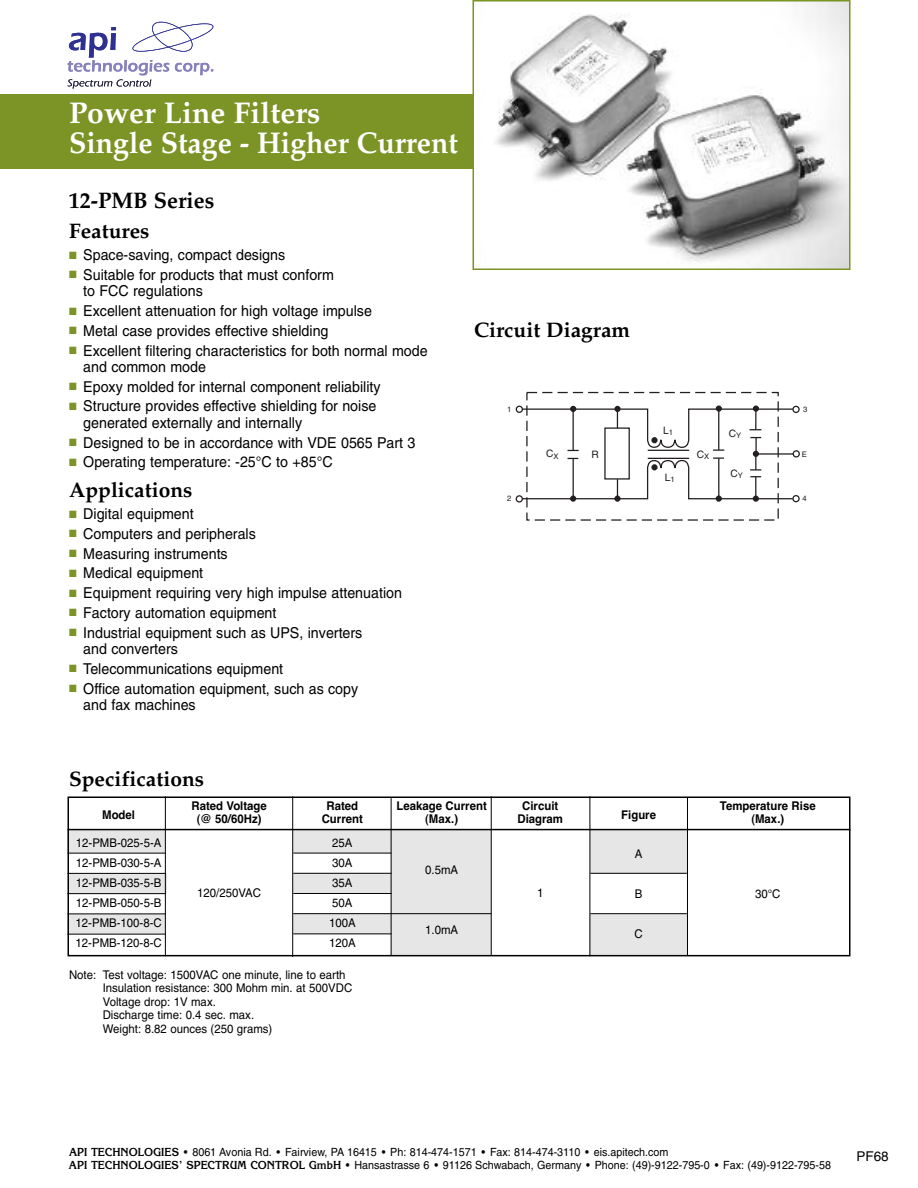
<style>
.page{position:relative;width:918px;height:1188px;background:#fff}
.page>*{position:absolute;margin:0;border:0;box-sizing:border-box;transform-origin:0 0}
.t1{font:700 30px/30px "Palatino";color:#fff}
.t2{font:700 22.5px "Palatino";color:#000}
.t3{font:700 21px "Palatino";color:#000}
.t4{font:15px/16.5px "Helvetica";color:#000;scale:.95 1}
.t5{font:13.5px "Helvetica";color:#000}
.t6{font:12px/20px "Helvetica";color:#000;scale:.95 1}
.t7{font:700 12px/13.5px "Helvetica";color:#000;text-align:center;scale:.95 1}
.t8{font:11.4px/12.8px "Helvetica";color:#000;scale:.95 1}
.t9{font:10.2px "Helvetica";color:#231f20}
.t10{font:7.65px "Helvetica";color:#231f20}
.s1{color:#7b9425}
.s2{font-family:"Korinna";font-weight:700}
</style>
<div class="page">
<svg style="left:68px;top:22px;width:145px;height:67px"></svg>
<div style="left:0;top:94px;width:535px;height:75px;background:#7b9425"></div>
<div style="left:590px;top:830px;width:97px;height:43px;background:#e6e6e6"></div>
<div style="left:391px;top:830px;width:100px;height:125px;background:#e6e6e6"></div>
<div style="left:590px;top:914px;width:97px;height:41px;background:#e6e6e6"></div>
<div style="left:293px;top:830px;width:98px;height:23px;background:#e6e6e6"></div>
<div style="left:293px;top:873px;width:98px;height:21px;background:#e6e6e6"></div>
<div style="left:293px;top:914px;width:98px;height:20px;background:#e6e6e6"></div>
<div style="left:70px;top:873px;width:97px;height:21px;background:#e6e6e6"></div>
<img style="left:475px;top:3px;width:372px;height:264px">
<div style="left:472px;top:0;width:378px;height:270px;border:2px solid #7b9425"></div>
<div style="left:792px;top:406px;width:8px;height:7px;border:1px solid #231f20;border-radius:50%"></div>
<div style="left:793px;top:450px;width:7px;height:8px;border:1px solid #231f20;border-radius:50%"></div>
<div style="left:792px;top:495px;width:8px;height:7px;border:1px solid #231f20;border-radius:50%"></div>
<div style="left:516px;top:406px;width:7px;height:7px;border:1px solid #231f20;border-radius:50%"></div>
<div style="left:516px;top:495px;width:7px;height:8px;border:1px solid #231f20;border-radius:50%"></div>
<div style="left:716px;top:405px;width:6px;height:7px;border:1px solid #231f20;border-radius:50%"></div>
<svg style="left:521px;top:406px;width:273px;height:96px"></svg>
<div style="left:651px;top:464px;width:7px;height:6px;border:1px solid #231f20;border-radius:50%"></div>
<hr style="left:757px;top:453px;width:36px;height:2px;background:#231f20">
<div style="left:526px;top:392px;width:253px;height:129px;border:1px dashed #231f20"></div>
<div style="left:68px;top:914px;width:97px;height:20px;background:#e6e6e6"></div>
<div style="left:68px;top:830px;width:97px;height:23px;background:#e6e6e6"></div>
<hr style="left:165px;top:796px;width:1px;height:160px;background:#000">
<hr style="left:491px;top:796px;width:1px;height:159px;background:#000">
<hr style="left:292px;top:797px;width:1px;height:160px;background:#000">
<hr style="left:391px;top:798px;width:1px;height:157px;background:#000">
<hr style="left:590px;top:797px;width:1px;height:159px;background:#000">
<hr style="left:293px;top:853px;width:99px;height:1px;background:#000">
<hr style="left:293px;top:873px;width:99px;height:1px;background:#000">
<hr style="left:293px;top:893px;width:99px;height:1px;background:#000">
<hr style="left:293px;top:913px;width:198px;height:1px;background:#000">
<hr style="left:293px;top:934px;width:99px;height:1px;background:#000">
<hr style="left:68px;top:829px;width:782px;height:1px;background:#000">
<hr style="left:68px;top:853px;width:97px;height:1px;background:#000">
<hr style="left:68px;top:873px;width:97px;height:1px;background:#000">
<hr style="left:68px;top:893px;width:97px;height:1px;background:#000">
<hr style="left:68px;top:914px;width:98px;height:1px;background:#000">
<hr style="left:68px;top:934px;width:97px;height:1px;background:#000">
<hr style="left:687px;top:797px;width:1px;height:159px;background:#000">
<hr style="left:590px;top:873px;width:97px;height:1px;background:#000">
<hr style="left:590px;top:913px;width:97px;height:1px;background:#000">
<div style="left:68px;top:796px;width:782px;height:160px;border:2px solid #000"></div>
<h1 class="t1" style="left:69px;top:101px;width:391px">Power Line Filters<br>Single Stage - Higher Current</h1>
<h2 class="t2" style="left:69px;top:192px;width:147px">12-PMB Series</h2>
<h3 class="t3" style="left:69px;top:223px;width:82px">Features</h3>
<p class="t4" style="left:69px;top:248px;width:229px"><span class="s1">■</span> Space-saving, compact designs</p>
<p class="t4" style="left:83px;top:268px;width:265px;text-indent:-14px"><span class="s1">■</span> Suitable for products that must conform to FCC regulations</p>
<p class="t4" style="left:69px;top:304px;width:320px"><span class="s1">■</span> Excellent attenuation for high voltage impulse</p>
<p class="t4" style="left:69px;top:324px;width:275px"><span class="s1">■</span> Metal case provides effective shielding</p>
<p class="t4" style="left:83px;top:343px;width:364px;text-indent:-14px"><span class="s1">■</span> Excellent filtering characteristics for both normal mode and common mode</p>
<p class="t4" style="left:69px;top:380px;width:330px"><span class="s1">■</span> Epoxy molded for internal component reliability</p>
<p class="t4" style="left:83px;top:399px;width:310px;text-indent:-14px"><span class="s1">■</span> Structure provides effective shielding for noise generated externally and internally</p>
<p class="t4" style="left:69px;top:436px;width:366px"><span class="s1">■</span> Designed to be in accordance with VDE 0565 Part 3</p>
<p class="t4" style="left:69px;top:455px;width:279px"><span class="s1">■</span> Operating temperature: -25°C to +85°C</p>
<h3 class="t3" style="left:69px;top:482px;width:125px">Applications</h3>
<p class="t4" style="left:69px;top:507px;width:133px"><span class="s1">■</span> Digital equipment</p>
<p class="t4" style="left:69px;top:527px;width:198px"><span class="s1">■</span> Computers and peripherals</p>
<p class="t4" style="left:69px;top:547px;width:169px"><span class="s1">■</span> Measuring instruments</p>
<p class="t4" style="left:69px;top:566px;width:143px"><span class="s1">■</span> Medical equipment</p>
<p class="t4" style="left:69px;top:586px;width:352px"><span class="s1">■</span> Equipment requiring very high impulse attenuation</p>
<p class="t4" style="left:69px;top:606px;width:220px"><span class="s1">■</span> Factory automation equipment</p>
<p class="t4" style="left:83px;top:625px;width:295px;text-indent:-14px"><span class="s1">■</span> Industrial equipment such as UPS, inverters and converters</p>
<p class="t4" style="left:69px;top:662px;width:227px"><span class="s1">■</span> Telecommunications equipment</p>
<p class="t4" style="left:83px;top:681px;width:291px;text-indent:-14px"><span class="s1">■</span> Office automation equipment, such as copy and fax machines</p>
<h3 class="t3" style="left:474px;top:322px;width:158px">Circuit Diagram</h3>
<p class="t10" style="left:507px;top:407px;width:6px">1</p>
<p class="t10" style="left:803px;top:406px;width:6px">3</p>
<p class="t10" style="left:507px;top:495px;width:6px">2</p>
<p class="t9" style="left:663px;top:427px;width:11px">L<sub>1</sub></p>
<p class="t9" style="left:665px;top:473px;width:11px">L<sub>1</sub></p>
<p class="t9" style="left:729px;top:429px;width:14px">C<sub>Y</sub></p>
<p class="t9" style="left:730px;top:469px;width:14px">C<sub>Y</sub></p>
<p class="t9" style="left:546px;top:450px;width:14px">C<sub>X</sub></p>
<p class="t9" style="left:592px;top:451px;width:9px">R</p>
<p class="t10" style="left:802px;top:451px;width:7px">E</p>
<p class="t10" style="left:803px;top:495px;width:6px">4</p>
<p class="t9" style="left:697px;top:450px;width:14px">C<sub>X</sub></p>
<h3 class="t3" style="left:69px;top:771px;width:137px">Specifications</h3>
<p class="t7" style="left:102px;top:808px;width:36px">Model</p>
<p class="t6" style="left:76px;top:834px;width:92px;text-align:justify">12-PMB-025-5-A 12-PMB-030-5-A 12-PMB-035-5-B 12-PMB-050-5-B 12-PMB-100-8-C 12-PMB-120-8-C</p>
<p class="t7" style="left:191px;top:799px;width:81px">Rated Voltage (@ 50/60Hz)</p>
<p class="t6" style="left:197px;top:884px;width:69px">120/250VAC</p>
<p class="t7" style="left:322px;top:799px;width:45px">Rated<br>Current</p>
<p class="t6" style="left:329px;top:834px;width:30px">25A<br>30A<br>35A<br>50A<br>100A<br>120A</p>
<p class="t6" style="left:103px;top:969px;width:264px;line-height:13.5px;text-indent:-34px">Note: Test voltage: 1500VAC one minute, line to earth Insulation resistance: 300 Mohm min. at 500VDC Voltage drop: 1V max.<br>Discharge time: 0.4 sec. max.<br>Weight: 8.82 ounces (250 grams)</p>
<p class="t7" style="left:397px;top:799px;width:97px">Leakage Current (Max.)</p>
<p class="t6" style="left:425px;top:861px;width:36px">0.5mA</p>
<p class="t6" style="left:425px;top:920px;width:36px">1.0mA</p>
<p class="t7" style="left:517px;top:799px;width:50px">Circuit<br>Diagram</p>
<p class="t6" style="left:537px;top:884px;width:8px">1</p>
<p class="t7" style="left:621px;top:808px;width:38px">Figure</p>
<p class="t6" style="left:635px;top:845px;width:10px">A</p>
<p class="t6" style="left:635px;top:885px;width:10px">B</p>
<p class="t6" style="left:635px;top:925px;width:10px">C</p>
<p class="t7" style="left:720px;top:799px;width:102px">Temperature Rise (Max.)</p>
<p class="t6" style="left:755px;top:885px;width:28px">30°C</p>
<p class="t8" style="left:69px;top:1147px;width:804px"><span class="s2">API TECHNOLOGIES</span> • 8061 Avonia Rd. • Fairview, PA 16415 • Ph: 814-474-1571 • Fax: 814-474-3110 • eis.apitech.com<br><span class="s2">API TECHNOLOGIES’ SPECTRUM CONTROL GmbH</span> • Hansastrasse 6 • 91126 Schwabach, Germany • Phone: (49)-9122-795-0 • Fax: (49)-9122-795-58</p>
<p class="t5" style="left:856px;top:1151px;width:34px">PF68</p>
</div>
